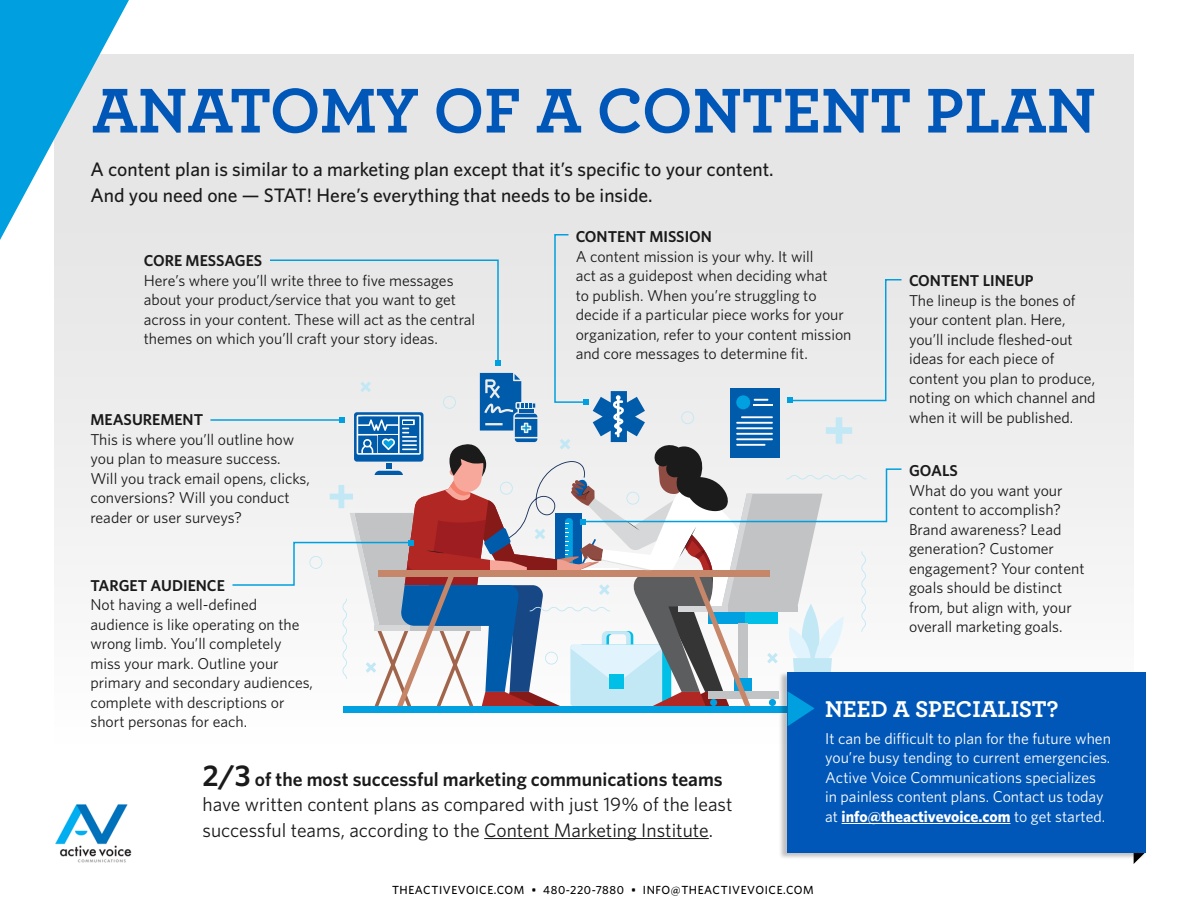
<style>
.page{position:relative;width:1188px;height:918px;background:#fff}
.page>*{position:absolute;margin:0;border:0;box-sizing:border-box;transform-origin:0 0}
.t1{font:700 66.3px "Archer";color:#0057b8}
.t2{font:700 24px "Archer";color:#fff}
.t3{font:19.5px/25.5px "Whitney";color:#1a1a1a}
.t4{font:500 19.5px/25.5px "Whitney";color:#1a1a1a}
.t5{font:15.75px/19.5px "Whitney";color:#1a1a1a}
.t6{font:15.75px/19.5px "Whitney";color:#fff}
.t7{font:600 15.75px "Whitney";color:#1a1a1a}
.t8{font:500 11.7px "Whitney";letter-spacing:.05em;color:#000}
.s1{font-weight:700}
.s2{font-weight:600;font-size:30px}
.s3{font-weight:600}
</style>
<div class="page">
<div style="left:54px;top:54px;width:1080px;height:810px;background:linear-gradient(to bottom,#e1e1e1,#fff)"></div>
<svg style="left:0;top:0;width:129px;height:240px"></svg>
<hr style="left:484px;top:838px;width:225px;height:1px;background:#1a1a1a">
<img style="left:54px;top:803px;width:79px;height:61px">
<svg style="left:1134px;top:859px;width:5px;height:5px"></svg>
<div style="left:779px;top:671px;width:367px;height:188px;background:#000;opacity:.25"></div>
<div style="left:788px;top:672px;width:358px;height:180px;background:#0057b8"></div>
<hr style="left:842px;top:823px;width:168px;height:1px;background:#fff">
<hr style="left:210px;top:419px;width:132px;height:2px;background:#009fdf">
<svg style="left:231px;top:233px;width:672px;height:493px"></svg>
<h1 class="t1" style="left:92px;top:58px;width:1006px">ANATOMY OF A CONTENT PLAN</h1>
<p class="t4" style="left:90px;top:156px;width:685px">A content plan is similar to a marketing plan except that it’s specific to your content.<br>And you need one — STAT! Here’s everything that needs to be inside.</p>
<p class="t7" style="left:576px;top:226px;width:138px">CONTENT MISSION</p>
<p class="t5" style="left:576px;top:246px;width:277px">A content mission is your why. It will<br>act as a guidepost when deciding what<br>to publish. When you’re struggling to decide if a particular piece works for your organization, refer to your content mission and core messages to determine fit.</p>
<p class="t7" style="left:144px;top:250px;width:120px">CORE MESSAGES</p>
<p class="t5" style="left:144px;top:270px;width:333px">Here’s where you’ll write three to five messages about your product/service that you want to get across in your content. These will act as the central themes on which you’ll craft your story ideas.</p>
<p class="t7" style="left:909px;top:271px;width:126px">CONTENT LINEUP</p>
<p class="t5" style="left:909px;top:290px;width:188px">The lineup is the bones of your content plan. Here, you’ll include fleshed-out ideas for each piece of content you plan to produce, noting on which channel and when it will be published.</p>
<p class="t7" style="left:909px;top:460px;width:50px">GOALS</p>
<p class="t5" style="left:909px;top:480px;width:177px">What do you want your content to accomplish?<br>Brand awareness? Lead generation? Customer engagement? Your content goals should be distinct from, but align with, your overall marketing goals.</p>
<p class="t7" style="left:90px;top:409px;width:114px">MEASUREMENT</p>
<p class="t5" style="left:90px;top:429px;width:221px">This is where you’ll outline how you plan to measure success.<br>Will you track email opens, clicks, conversions? Will you conduct reader or user surveys?</p>
<p class="t7" style="left:90px;top:575px;width:136px">TARGET AUDIENCE</p>
<p class="t5" style="left:90px;top:595px;width:224px">Not having a well-defined audience is like operating on the wrong limb. You’ll completely miss your mark. Outline your primary and secondary audiences, complete with descriptions or short personas for each.</p>
<h2 class="t2" style="left:825px;top:690px;width:235px">NEED A SPECIALIST?</h2>
<p class="t6" style="left:825px;top:728px;width:287px">It can be difficult to plan for the future when you’re busy tending to current emergencies.<br>Active Voice Communications specializes in painless content plans. Contact us today at <span class="s1">info@theactivevoice.com</span> to get started.</p>
<p class="t3" style="left:202px;top:766px;width:532px"><span class="s2">2/3</span> <span class="s3">of the most successful marketing communications teams </span>have written content plans as compared with just 19% of the least successful teams, according to the Content Marketing Institute.</p>
<p class="t8" style="left:392px;top:882px;width:423px">THEACTIVEVOICE.COM • 480-220-7880 • INFO@THEACTIVEVOICE.COM</p>
</div>
